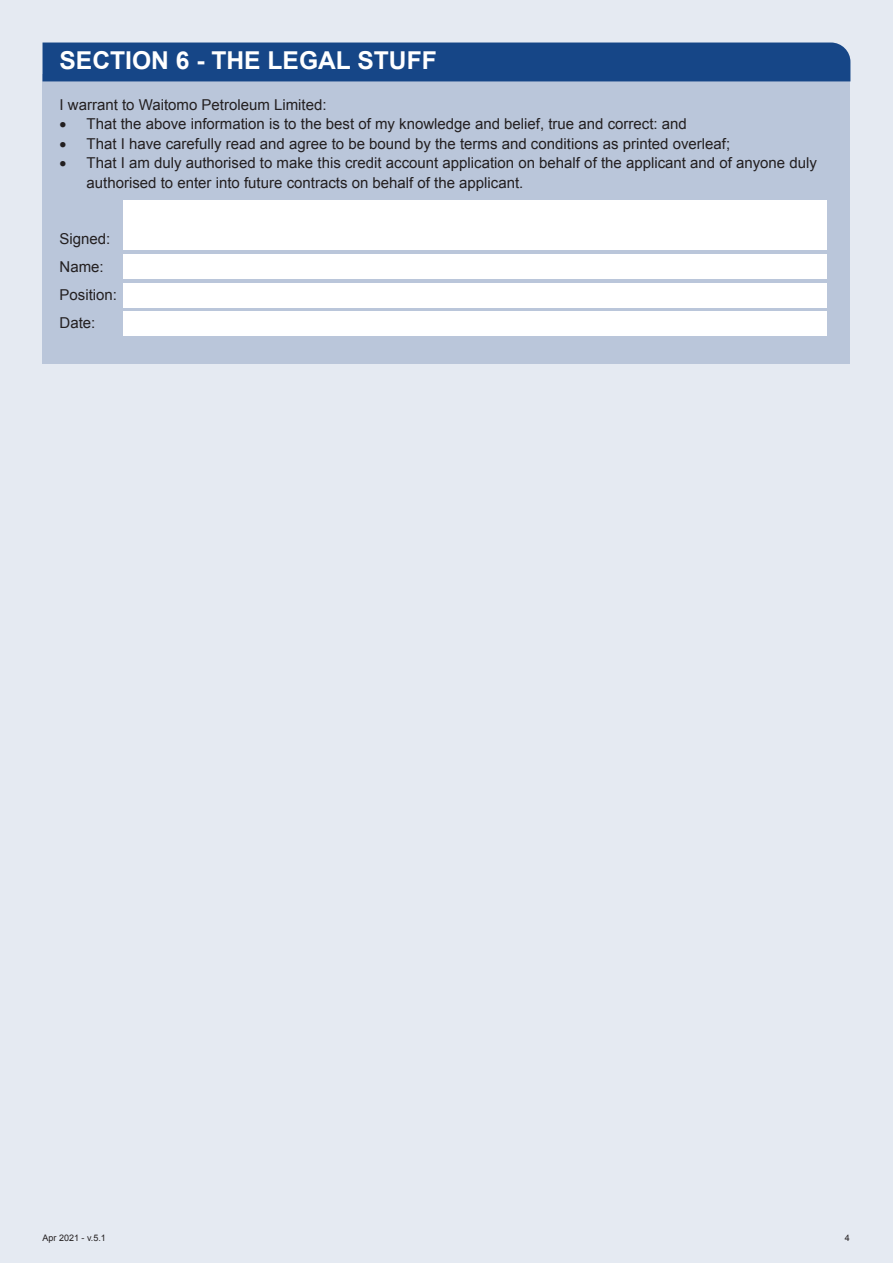
<style>
.page{position:relative;width:893px;height:1263px;background:#e5eaf2}
.page>*{position:absolute;margin:0;border:0;box-sizing:border-box;transform-origin:0 0}
.t1{font:700 24.6px "Arial";color:#fff}
.t2{font:15px/28px "Arial";color:#231f20}
.t3{font:9px "Arial";color:#231f20}
</style>
<div class="page">
<div style="left:43px;top:74px;width:807px;height:290px;background:#bac6da"></div>
<div style="left:43px;top:43px;width:807px;height:38px;background:#164687"></div>
<div style="left:123px;top:200px;width:704px;height:49px;background:#fff"></div>
<div style="left:123px;top:254px;width:704px;height:24px;background:#fff"></div>
<div style="left:123px;top:283px;width:704px;height:24px;background:#fff"></div>
<div style="left:123px;top:312px;width:704px;height:24px;background:#fff"></div>
<h1 class="t1" style="left:60px;top:44px;width:379px">SECTION 6 - THE LEGAL STUFF</h1>
<p class="t2" style="left:60px;top:91px;width:269px">I warrant to Waitomo Petroleum Limited:</p>
<p class="t2" style="left:60px;top:110px;width:629px">• That the above information is to the best of my knowledge and belief, true and correct: and</p>
<p class="t2" style="left:60px;top:130px;width:672px">• That I have carefully read and agree to be bound by the terms and conditions as printed overleaf;</p>
<p class="t2" style="left:87px;top:153px;width:732px;line-height:19.5px;text-indent:-27px">• That I am duly authorised to make this credit account application on behalf of the applicant and of anyone duly authorised to enter into future contracts on behalf of the applicant.</p>
<p class="t2" style="left:60px;top:225px;width:59px">Signed:<br>Name:<br>Position:<br>Date:</p>
<p class="t3" style="left:43px;top:1232px;width:65px">Apr 2021 - v.5.1</p>
<p class="t3" style="left:845px;top:1232px;width:7px">4</p>
</div>
